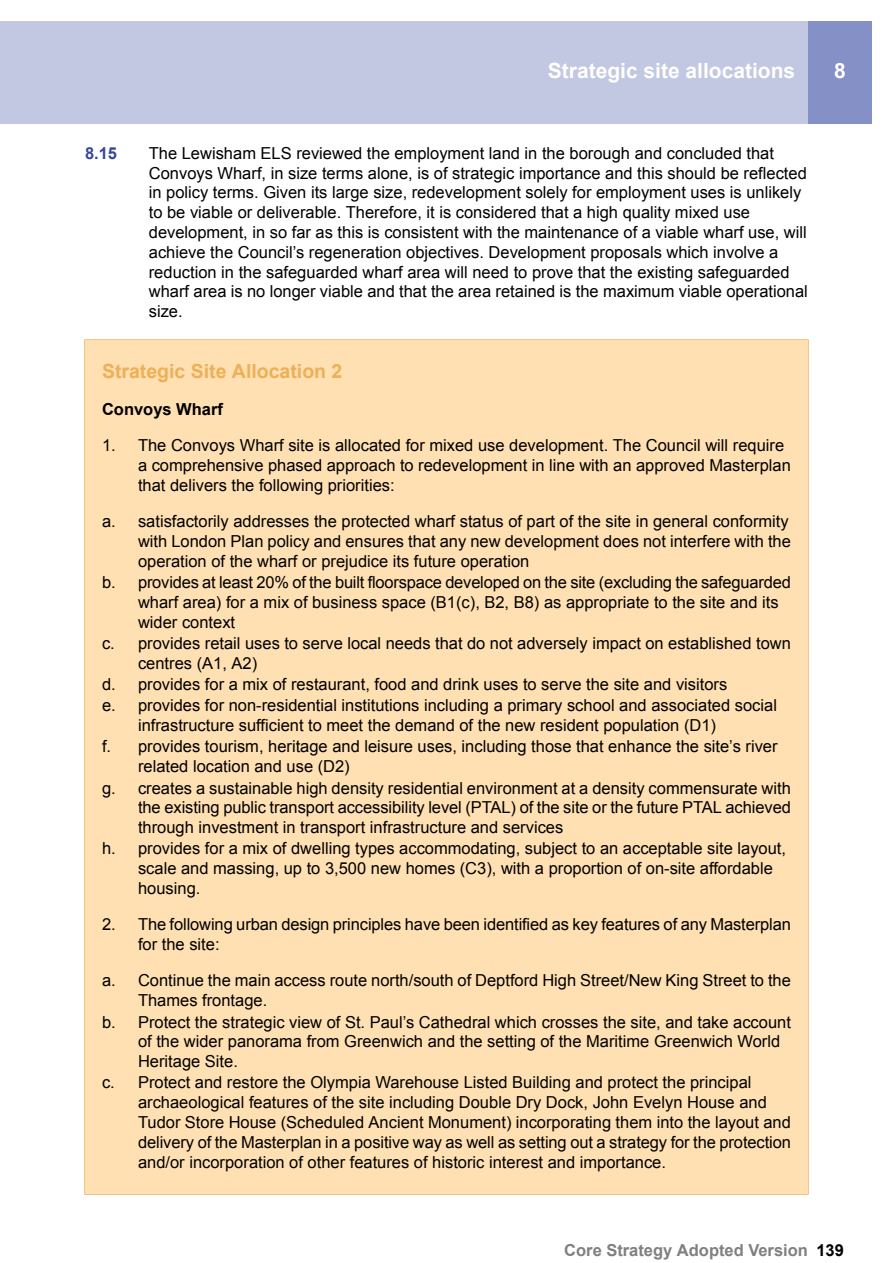
<style>
.page{position:relative;width:893px;height:1263px;background:#fff}
.page>*{position:absolute;margin:0;border:0;box-sizing:border-box;transform-origin:0 0}
.t1{font:700 21px "Arial";color:#fff}
.t2{font:700 19.5px "Arial";color:#edb057}
.t3{font:16.5px/19.8px "Arial";color:#000}
.t4{font:700 16.5px "Arial";color:#808080}
.t5{font:700 16.5px "Arial";color:#000}
.t6{font:700 16.5px "Arial";color:#3446a0}
.s1{color:#000}
</style>
<div class="page">
<div style="left:84px;top:339px;width:725px;height:856px;background:#ffe0b3"></div>
<div style="left:808px;top:21px;width:64px;height:102px;background:#8590c6"></div>
<div style="left:0;top:21px;width:808px;height:102px;background:#c2c7e2"></div>
<p class="t1" style="left:548px;top:62px;width:249px">Strategic site allocations</p>
<p class="t1" style="left:834px;top:62px;width:13px">8</p>
<p class="t6" style="left:85px;top:147px;width:34px">8.15</p>
<p class="t3" style="left:149px;top:145px;width:661px">The Lewisham ELS reviewed the employment land in the borough and concluded that Convoys Wharf, in size terms alone, is of strategic importance and this should be reflected in policy terms. Given its large size, redevelopment solely for employment uses is unlikely to be viable or deliverable. Therefore, it is considered that a high quality mixed use development, in so far as this is consistent with the maintenance of a viable wharf use, will achieve the Council’s regeneration objectives. Development proposals which involve a reduction in the safeguarded wharf area will need to prove that the existing safeguarded wharf area is no longer viable and that the area retained is the maximum viable operational size.</p>
<p class="t2" style="left:102px;top:363px;width:242px">Strategic Site Allocation 2</p>
<p class="t5" style="left:102px;top:403px;width:122px">Convoys Wharf</p>
<p class="t3" style="left:138px;top:437px;width:654px;text-indent:-36px">1. The Convoys Wharf site is allocated for mixed use development. The Council will require a comprehensive phased approach to redevelopment in line with an approved Masterplan that delivers the following priorities:</p>
<p class="t3" style="left:138px;top:513px;width:654px;text-indent:-36px">a. satisfactorily addresses the protected wharf status of part of the site in general conformity with London Plan policy and ensures that any new development does not interfere with the operation of the wharf or prejudice its future operation</p>
<p class="t3" style="left:138px;top:574px;width:654px;text-indent:-36px">b. provides at least 20% of the built floorspace developed on the site (excluding the safeguarded wharf area) for a mix of business space (B1(c), B2, B8) as appropriate to the site and its wider context</p>
<p class="t3" style="left:138px;top:635px;width:654px;text-indent:-36px">c. provides retail uses to serve local needs that do not adversely impact on established town centres (A1, A2)</p>
<p class="t3" style="left:102px;top:675px;width:676px;line-height:21.3px">d. provides for a mix of restaurant, food and drink uses to serve the site and visitors<br>e. provides for non-residential institutions including a primary school and associated social</p>
<p class="t3" style="left:102px;top:716px;width:677px;line-height:21.3px;text-indent:36px">infrastructure sufficient to meet the demand of the new resident population (D1)<br>f. provides tourism, heritage and leisure uses, including those that enhance the site’s river</p>
<p class="t3" style="left:102px;top:757px;width:690px;line-height:21.3px;text-indent:36px">related location and use (D2)<br>g. creates a sustainable high density residential environment at a density commensurate with</p>
<p class="t3" style="left:138px;top:799px;width:654px">the existing public transport accessibility level (PTAL) of the site or the future PTAL achieved through investment in transport infrastructure and services</p>
<p class="t3" style="left:138px;top:840px;width:649px;text-indent:-36px">h. provides for a mix of dwelling types accommodating, subject to an acceptable site layout, scale and massing, up to 3,500 new homes (C3), with a proportion of on-site affordable housing.</p>
<p class="t3" style="left:138px;top:916px;width:654px;text-indent:-36px">2. The following urban design principles have been identified as key features of any Masterplan for the site:</p>
<p class="t3" style="left:138px;top:972px;width:654px;text-indent:-36px">a. Continue the main access route north/south of Deptford High Street/New King Street to the<br>Thames frontage.</p>
<p class="t3" style="left:138px;top:1013px;width:654px;text-indent:-36px">b. Protect the strategic view of St. Paul’s Cathedral which crosses the site, and take account of the wider panorama from Greenwich and the setting of the Maritime Greenwich World<br>Heritage Site.</p>
<p class="t3" style="left:138px;top:1074px;width:654px;text-indent:-36px">c. Protect and restore the Olympia Warehouse Listed Building and protect the principal archaeological features of the site including Double Dry Dock, John Evelyn House and Tudor Store House (Scheduled Ancient Monument) incorporating them into the layout and delivery of the Masterplan in a positive way as well as setting out a strategy for the protection and/or incorporation of other features of historic interest and importance.</p>
<p class="t4" style="left:564px;top:1244px;width:281px">Core Strategy Adopted Version <span class="s1">139</span></p>
</div>
